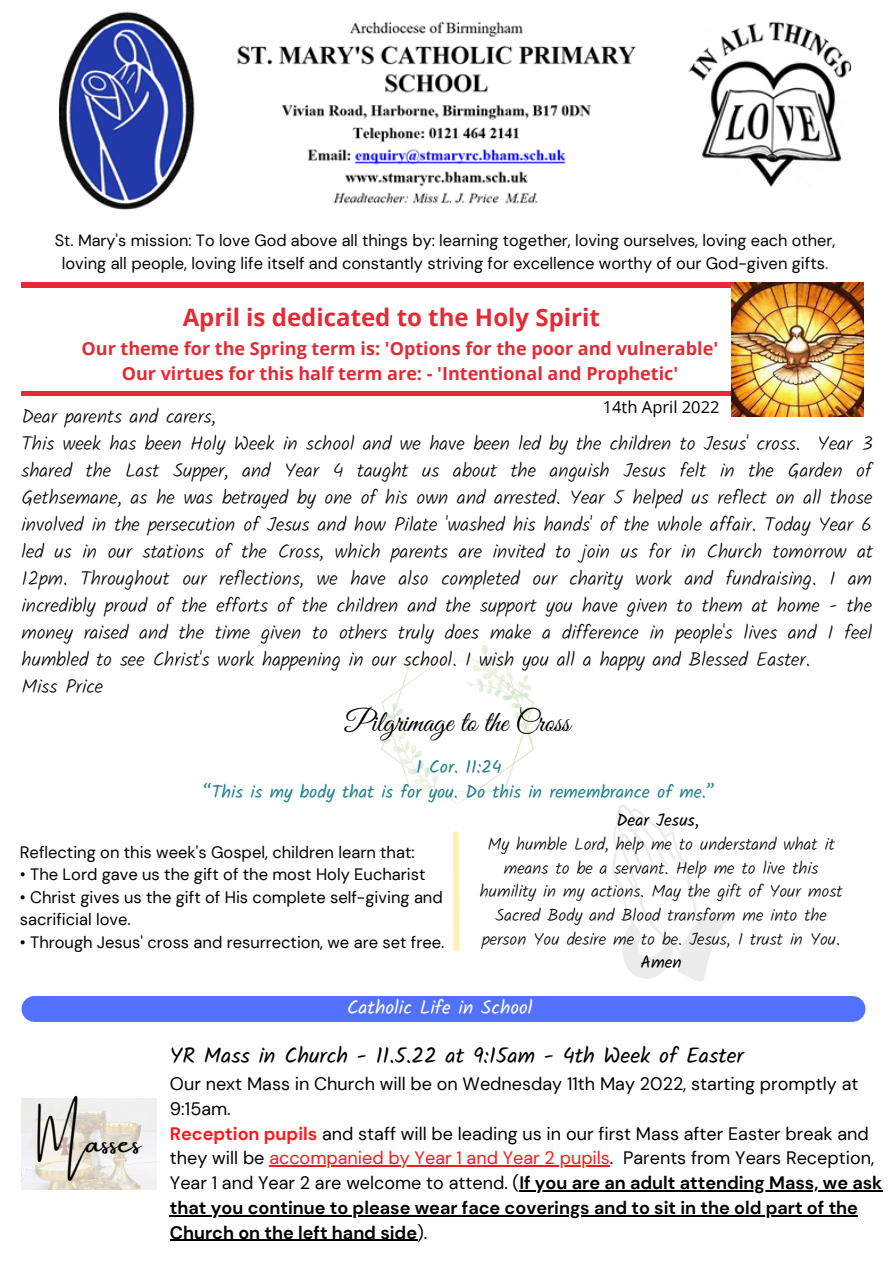
<style>
.page{position:relative;width:894px;height:1264px;background:#fff}
.page>*{position:absolute;margin:0;border:0;box-sizing:border-box;transform-origin:0 0}
.t1{font:30.75px "Amsterdam One";color:#030303}
.t2{font:30px "Great Vibes";color:#000}
.t3{font:700 24px "Open Sans";color:#e42b35}
.t4{font:21.75px "Kalam";color:#000}
.t5{font:300 19.5px/27px "Kalam";color:#000;text-align:justify}
.t6{font:19.35px "Kalam";color:#fff}
.t7{font:18px/24.8px "DM Sans";color:#000}
.t8{font:700 18px "Open Sans";color:#e42b35}
.t9{font:18px "Kalam";color:#23828f}
.t10{font:300 17.25px/23.7px "Kalam";color:#000;text-align:center}
.t11{font:17.25px "Kalam";color:#000}
.t12{font:16.5px/22.5px "DM Sans";color:#000}
.t13{font:16.5px "DM Sans";color:#030303}
.t14{font:16.5px "Open Sans";color:#000}
.t15{font:16.35px "DM Sans";color:#030303}
.s1{color:#004aad}
.s2{font-weight:700;color:#ff1616}
.s3{color:#ff1616}
.s4{font-weight:700}
</style>
<div class="page">
<div style="left:21px;top:282px;width:836px;height:5px;background:#e42b35"></div>
<img style="left:59px;top:11px;width:791px;height:199px">
<hr style="left:21px;top:391px;width:836px;height:4px;background:#e42b35">
<svg style="left:612px;top:805px;width:114px;height:176px"></svg>
<div style="left:453px;top:833px;width:6px;height:115px;background:#fff0b4"></div>
<img style="left:381px;top:645px;width:152px;height:159px">
<div style="left:34px;top:996px;width:818px;height:25px;background:#5271ff"></div>
<img style="left:22px;top:1098px;width:135px;height:91px">
<img style="left:731px;top:282px;width:132px;height:134px">
<hr style="left:269px;top:1165px;width:340px;height:1px;background:#ff1616">
<hr style="left:519px;top:1190px;width:363px;height:1px;background:#000">
<hr style="left:170px;top:1214px;width:687px;height:2px;background:#000">
<hr style="left:170px;top:1239px;width:247px;height:1px;background:#000">
<p class="t15" style="left:55px;top:230px;width:781px">St. Mary's mission: To love God above all things by: learning together, loving ourselves, loving each other,</p>
<p class="t13" style="left:62px;top:252px;width:767px">loving all people, loving life itself and constantly striving for excellence worthy of our God-given gifts<span class="s1">.</span></p>
<p class="t3" style="left:183px;top:300px;width:418px">April is dedicated to the Holy Spirit</p>
<p class="t8" style="left:82px;top:336px;width:638px">Our theme for the Spring term is: 'Options for the poor and vulnerable'</p>
<p class="t8" style="left:122px;top:361px;width:558px">Our virtues for this half term are: - 'Intentional and Prophetic'</p>
<p class="t14" style="left:602px;top:395px;width:118px">14th April 2022</p>
<p class="t5" style="left:21px;top:403px;width:196px">Dear parents and carers,</p>
<p class="t5" style="left:21px;top:430px;width:852px">This week has been Holy Week in school and we have been led by the children to Jesus' cross. Year 3 shared the Last Supper, and Year 4 taught us about the anguish Jesus felt in the Garden of Gethsemane, as he was betrayed by one of his own and arrested. Year 5 helped us reflect on all those involved in the persecution of Jesus and how Pilate 'washed his hands' of the whole affair. Today Year 6 led us in our stations of the Cross, which parents are invited to join us for in Church tomorrow at 12pm. Throughout our reflections, we have also completed our charity work and fundraising. I am incredibly proud of the efforts of the children and the support you have given to them at home - the money raised and the time given to others truly does make a difference in people's lives and I feel humbled to see Christ's work happening in our school. I wish you all a happy and Blessed Easter.</p>
<p class="t5" style="left:21px;top:673px;width:83px">Miss Price</p>
<p class="t2" style="left:345px;top:706px;width:226px">Pilgrimage to the Cross</p>
<p class="t9" style="left:416px;top:756px;width:87px">1 Cor. 11:24</p>
<p class="t9" style="left:203px;top:781px;width:513px">“This is my body that is for you. Do this in remembrance of me.”</p>
<p class="t12" style="left:20px;top:840px;width:396px">Reflecting on this week's Gospel, children learn that:</p>
<p class="t12" style="left:20px;top:863px;width:407px">• The Lord gave us the gift of the most Holy Eucharist</p>
<p class="t12" style="left:20px;top:885px;width:424px">• Christ gives us the gift of His complete self-giving and sacrificial love.</p>
<p class="t12" style="left:20px;top:930px;width:426px">• Through Jesus' cross and resurrection, we are set free.</p>
<p class="t11" style="left:616px;top:810px;width:84px">Dear Jesus,</p>
<p class="t10" style="left:479px;top:832px;width:364px">My humble Lord, help me to understand what it means to be a servant. Help me to live this humility in my actions. May the gift of Your most Sacred Body and Blood transform me into the person You desire me to be. Jesus, I trust in You.</p>
<p class="t11" style="left:640px;top:952px;width:43px">Amen</p>
<p class="t1" style="left:38px;top:1125px;width:105px">Masses</p>
<p class="t6" style="left:347px;top:995px;width:187px">Catholic Life in School</p>
<p class="t4" style="left:170px;top:1042px;width:575px">YR Mass in Church - 11.5.22 at 9:15am - 4th Week of Easter</p>
<p class="t7" style="left:170px;top:1071px;width:689px">Our next Mass in Church will be on Wednesday 11th May 2022, starting promptly at<br>9:15am.</p>
<p class="t7" style="left:170px;top:1120px;width:713px"><span class="s2">Reception pupils</span> and staff will be leading us in our first Mass after Easter break and they will be <span class="s3">accompanied by Year 1 and Year 2 pupils</span>. Parents from Years Reception, Year 1 and Year 2 are welcome to attend. (<span class="s4">If you are an adult attending Mass, we ask that you continue to please wear face coverings and to sit in the old part of the Church on the left hand side</span>).</p>
</div>
